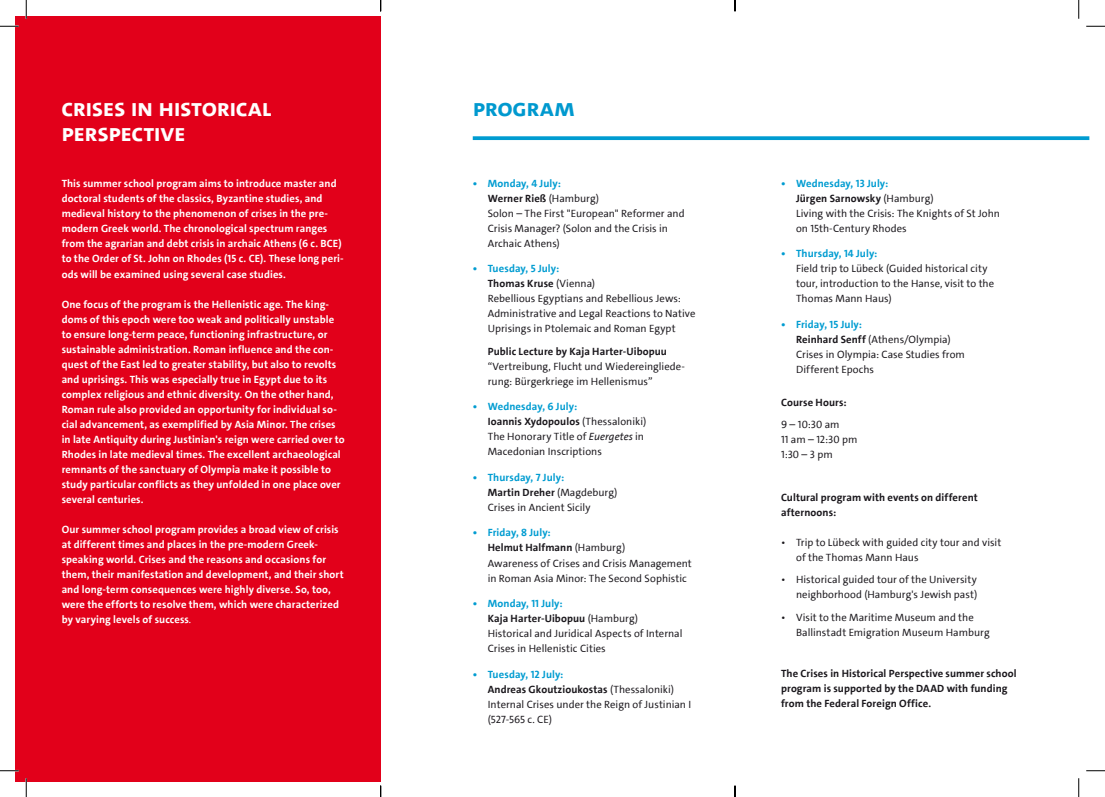
<style>
.page{position:relative;width:1105px;height:797px;background:#fff}
.page>*{position:absolute;margin:0;border:0;box-sizing:border-box;transform-origin:0 0}
.t1{font:25px "The Sans UHH Bold Caps";letter-spacing:-.015em;color:#fff}
.t2{font:25px "The Sans UHH Bold Caps";letter-spacing:-.01em;color:#0099cf}
.t3{font:10.62px/15px "The Sans UHH";letter-spacing:.005em;color:#1a171c}
.t4{font:700 10.62px/15px "The Sans UHH";letter-spacing:.01em;color:#fff}
.t5{font:700 10.62px/15px "The Sans UHH";letter-spacing:.01em;color:#1a171c}
.s1{font-weight:400;font-style:italic}
.s2{font-weight:700;color:#009cd1}
.s3{font-weight:700}
.s4{font-style:italic}
</style>
<div class="page">
<svg style="left:473px;top:136px;width:616px;height:4px;background:#12a3d4"></svg>
<div style="left:16px;top:16px;width:365px;height:765px;background:#e2001a"></div>
<svg style="left:0;top:25px;width:19px;height:2px"></svg>
<svg style="left:1086px;top:25px;width:19px;height:2px"></svg>
<svg style="left:0;top:770px;width:19px;height:1px"></svg>
<svg style="left:1086px;top:770px;width:19px;height:1px"></svg>
<svg style="left:25px;top:0;width:2px;height:19px"></svg>
<svg style="left:25px;top:778px;width:2px;height:19px"></svg>
<svg style="left:1078px;top:0;width:1px;height:19px"></svg>
<svg style="left:1078px;top:778px;width:1px;height:19px"></svg>
<svg style="left:380px;top:785px;width:1px;height:12px"></svg>
<svg style="left:734px;top:0;width:2px;height:11px"></svg>
<svg style="left:734px;top:785px;width:2px;height:12px"></svg>
<p class="t1" style="left:61px;top:91px;width:212px">Crises in historical</p>
<p class="t1" style="left:61px;top:116px;width:126px">perspective</p>
<p class="t4" style="left:62px;top:176px;width:283px">This summer school program aims to introduce master and doctoral students of the classics, Byzantine studies, and medieval history to the phenomenon of crises in the pre&shy;modern Greek world. The chronological spectrum ranges from the agrarian and debt crisis in archaic Athens (6 c. BCE) to the Order of St. John on Rhodes (15 c. CE). These long peri&shy;ods will be examined using several case studies.</p>
<p class="t4" style="left:62px;top:296px;width:285px">One focus of the program is the Hellenistic age. The king&shy;doms of this epoch were too weak and politically unstable to ensure long-term peace, functioning infrastructure, or sustainable administration. Roman influence and the con&shy;quest of the East led to greater stability, but also to revolts and uprisings. This was especially true in Egypt due to its complex religious and ethnic diversity. On the other hand, Roman rule also provided an opportunity for individual so&shy;cial advancement, as exemplified by Asia Minor. The crises in late Antiquity during Justinian's reign were carried over to Rhodes in late medieval times. The excellent archaeological remnants of the sanctuary of Olympia make it possible to study particular conflicts as they unfolded in one place over several centuries.</p>
<p class="t4" style="left:62px;top:521px;width:284px">Our summer school program provides a broad view of crisis at different times and places in the pre-modern Greek&shy;speaking world. Crises and the reasons and occasions for them, their manifestation and development, and their short and long-term consequences were highly diverse. So, too, were the efforts to resolve them, which were characterized by varying levels of success<span class="s1">.</span></p>
<p class="t2" style="left:473px;top:91px;width:104px">Program</p>
<p class="t3" style="left:488px;top:176px;width:198px;text-indent:-15px"><span class="s2">• Monday, 4 July:<br></span><span class="s3">Werner Rieß</span> (Hamburg)<br>Solon – The First "European" Reformer and<br>Crisis Manager? (Solon and the Crisis in<br>Archaic Athens)</p>
<p class="t3" style="left:488px;top:261px;width:209px;text-indent:-15px"><span class="s2">• Tuesday, 5 July:<br></span><span class="s3">Thomas Kruse</span> (Vienna)<br>Rebellious Egyptians and Rebellious Jews:<br>Administrative and Legal Reactions to Native Uprisings in Ptolemaic and Roman Egypt</p>
<p class="t3" style="left:488px;top:343px;width:199px"><span class="s3">Public Lecture by Kaja Harter-Uibopuu </span>“Vertreibung, Flucht und Wiedereingliede&shy;rung: Bürgerkriege im Hellenismus”</p>
<p class="t3" style="left:488px;top:399px;width:160px;text-indent:-15px"><span class="s2">• Wednesday, 6 July:<br></span><span class="s3">Ioannis Xydopoulos</span> (Thessaloniki)<br>The Honorary Title of <span class="s4">Euergetes</span> in<br>Macedonian Inscriptions</p>
<p class="t3" style="left:488px;top:470px;width:131px;text-indent:-15px"><span class="s2">• Thursday, 7 July:<br></span><span class="s3">Martin Dreher</span> (Magdeburg)<br>Crises in Ancient Sicily</p>
<p class="t3" style="left:488px;top:525px;width:206px;text-indent:-15px"><span class="s2">• Friday, 8 July:<br></span><span class="s3">Helmut Halfmann</span> (Hamburg)<br>Awareness of Crises and Crisis Management in Roman Asia Minor: The Second Sophistic</p>
<p class="t3" style="left:488px;top:596px;width:196px;text-indent:-15px"><span class="s2">• Monday, 11 July:<br></span><span class="s3">Kaja Harter-Uibopuu</span> (Hamburg)<br>Historical and Juridical Aspects of Internal<br>Crises in Hellenistic Cities</p>
<p class="t3" style="left:488px;top:666px;width:205px;text-indent:-15px"><span class="s2">• Tuesday, 12 July:<br></span><span class="s3">Andreas Gkoutzioukostas</span> (Thessaloniki)<br>Internal Crises under the Reign of Justinian I (527-565 c. CE)</p>
<p class="t3" style="left:796px;top:176px;width:205px;text-indent:-15px"><span class="s2">• Wednesday, 13 July:<br></span><span class="s3">Jürgen Sarnowsky</span> (Hamburg)<br>Living with the Crisis: The Knights of St John on 15th-Century Rhodes</p>
<p class="t3" style="left:796px;top:246px;width:200px;text-indent:-15px"><span class="s2">• Thursday, 14 July:<br></span>Field trip to Lübeck (Guided historical city tour, introduction to the Hanse, visit to the<br>Thomas Mann Haus)</p>
<p class="t3" style="left:796px;top:317px;width:170px;text-indent:-15px"><span class="s2">• Friday, 15 July:<br></span><span class="s3">Reinhard Senff</span> (Athens/Olympia)<br>Crises in Olympia: Case Studies from<br>Different Epochs</p>
<p class="t5" style="left:781px;top:395px;width:67px">Course Hours:</p>
<p class="t3" style="left:781px;top:417px;width:60px">9 – 10:30 am</p>
<p class="t3" style="left:781px;top:432px;width:78px">11 am – 12:30 pm</p>
<p class="t3" style="left:781px;top:447px;width:53px">1:30 – 3 pm</p>
<p class="t5" style="left:781px;top:490px;width:198px">Cultural program with events on different afternoons:</p>
<p class="t3" style="left:796px;top:535px;width:207px;text-indent:-15px">• Trip to Lübeck with guided city tour and visit of the Thomas Mann Haus</p>
<p class="t3" style="left:781px;top:572px;width:198px;text-align:right">• Historical guided tour of the University neighborhood (Hamburg's Jewish past)</p>
<p class="t3" style="left:796px;top:609px;width:195px;text-indent:-15px">• Visit to the Maritime Museum and the<br>Ballinstadt Emigration Museum Hamburg</p>
<p class="t5" style="left:781px;top:665px;width:237px">The Crises in Historical Perspective summer school program is supported by the DAAD with funding from the Federal Foreign Office.</p>
</div>
